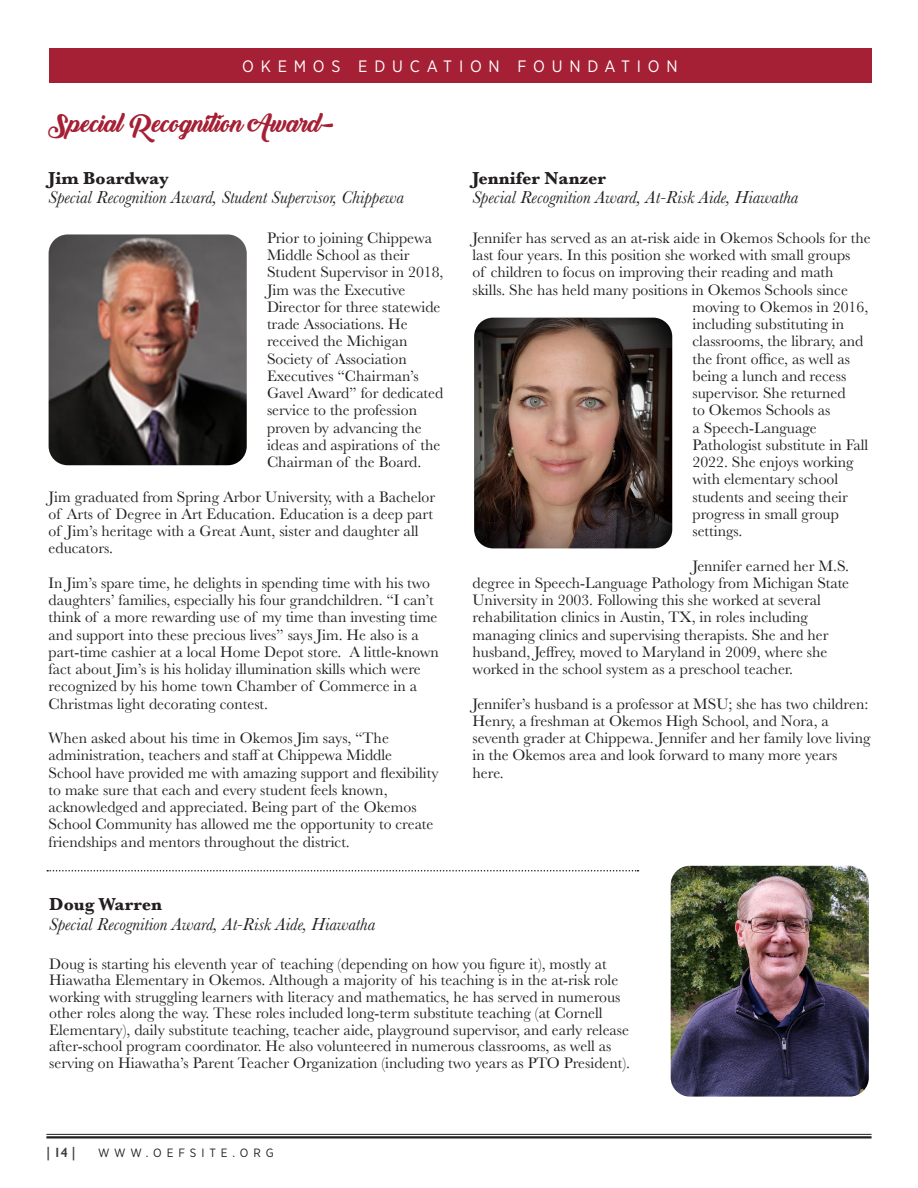
<style>
.page{position:relative;width:918px;height:1188px;background:#fff}
.page>*{position:absolute;margin:0;border:0;box-sizing:border-box;transform-origin:0 0}
.t1{font:24px "Backto Black Bold Demo";color:#a62035}
.t2{font:italic 18px "Baskerville";color:#231f20}
.t3{font:700 18px "Baskerville";color:#231f20}
.t4{font:16.5px "Gotham Narrow";letter-spacing:.41em;color:#fff}
.t5{font:15.75px/17.2px "Baskerville";color:#231f20}
.t6{font:600 13.5px "Gill Sans";color:#3e3e3f}
.t7{font:12px "Gotham Narrow";letter-spacing:.41em;color:#231f20}
</style>
<div class="page">
<div style="left:49px;top:48px;width:823px;height:35px;background:#a62035"></div>
<hr style="left:46px;top:1134px;width:826px;height:1px;background:#231f20">
<hr style="left:46px;top:1136px;width:826px;height:2px;background:#231f20">
<img style="left:49px;top:234px;width:198px;height:231px">
<img style="left:474px;top:318px;width:198px;height:230px">
<img style="left:671px;top:866px;width:198px;height:231px">
<svg style="left:47px;top:870px;width:592px;height:2px"></svg>
<p class="t4" style="left:242px;top:56px;width:437px">OKEMOS EDUCATION FOUNDATION</p>
<p class="t1" style="left:49px;top:110px;width:287px">Special Recognition Award-</p>
<p class="t3" style="left:49px;top:165px;width:122px">Jim Boardway</p>
<p class="t2" style="left:49px;top:185px;width:357px">Special Recognition Award, Student Supervisor, Chippewa</p>
<p class="t5" style="left:267px;top:229px;width:178px">Prior to joining Chippewa<br>Middle School as their<br>Student Supervisor in 2018,<br>Jim was the Executive<br>Director for three statewide trade Associations. He received the Michigan<br>Society of Association<br>Executives “Chairman’s<br>Gavel Award” for dedicated service to the profession proven by advancing the ideas and aspirations of the<br>Chairman of the Board.</p>
<p class="t5" style="left:49px;top:488px;width:388px">Jim graduated from Spring Arbor University, with a Bachelor of Arts of Degree in Art Education. Education is a deep part of Jim’s heritage with a Great Aunt, sister and daughter all educators.</p>
<p class="t5" style="left:49px;top:574px;width:392px">In Jim’s spare time, he delights in spending time with his two daughters’ families, especially his four grandchildren. “I can’t think of a more rewarding use of my time than investing time and support into these precious lives” says Jim. He also is a part-time cashier at a local Home Depot store. A little-known fact about Jim’s is his holiday illumination skills which were recognized by his home town Chamber of Commerce in a Christmas light decorating contest.</p>
<p class="t5" style="left:49px;top:730px;width:392px">When asked about his time in Okemos Jim says, “The administration, teachers and staff at Chippewa Middle School have provided me with amazing support and flexibility to make sure that each and every student feels known, acknowledged and appreciated. Being part of the Okemos School Community has allowed me the opportunity to create friendships and mentors throughout the district.</p>
<p class="t3" style="left:472px;top:165px;width:135px">Jennifer Nanzer</p>
<p class="t2" style="left:472px;top:185px;width:327px">Special Recognition Award, At-Risk Aide, Hiawatha</p>
<p class="t5" style="left:472px;top:229px;width:400px">Jennifer has served as an at-risk aide in Okemos Schools for the</p>
<p class="t5" style="left:472px;top:247px;width:379px">last four years. In this position she worked with small groups</p>
<p class="t5" style="left:472px;top:264px;width:363px">of children to focus on improving their reading and math</p>
<p class="t5" style="left:472px;top:281px;width:377px">skills. She has held many positions in Okemos Schools since</p>
<p class="t5" style="left:693px;top:298px;width:177px">moving to Okemos in 2016,</p>
<p class="t5" style="left:693px;top:316px;width:153px">including substituting in</p>
<p class="t5" style="left:693px;top:333px;width:172px">classrooms, the library, and</p>
<p class="t5" style="left:693px;top:350px;width:159px">the front office, as well as</p>
<p class="t5" style="left:693px;top:367px;width:155px">being a lunch and recess</p>
<p class="t5" style="left:693px;top:385px;width:155px">supervisor. She returned</p>
<p class="t5" style="left:693px;top:402px;width:139px">to Okemos Schools as</p>
<p class="t5" style="left:693px;top:419px;width:126px">a Speech-Language</p>
<p class="t5" style="left:693px;top:436px;width:177px">Pathologist substitute in Fall</p>
<p class="t5" style="left:693px;top:454px;width:163px">2022. She enjoys working</p>
<p class="t5" style="left:693px;top:471px;width:147px">with elementary school</p>
<p class="t5" style="left:693px;top:488px;width:157px">students and seeing their</p>
<p class="t5" style="left:693px;top:505px;width:148px">progress in small group</p>
<p class="t5" style="left:693px;top:523px;width:51px">settings.</p>
<p class="t5" style="left:472px;top:557px;width:378px;text-indent:220px">Jennifer earned her M.S. degree in Speech-Language Pathology from Michigan State University in 2003. Following this she worked at several rehabilitation clinics in Austin, TX, in roles including managing clinics and supervising therapists. She and her husband, Jeffrey, moved to Maryland in 2009, where she worked in the school system as a preschool teacher.</p>
<p class="t5" style="left:472px;top:695px;width:400px">Jennifer’s husband is a professor at MSU; she has two children:<br>Henry, a freshman at Okemos High School, and Nora, a seventh grader at Chippewa. Jennifer and her family love living in the Okemos area and look forward to many more years here.</p>
<p class="t3" style="left:49px;top:892px;width:114px">Doug Warren</p>
<p class="t2" style="left:49px;top:912px;width:327px">Special Recognition Award, At-Risk Aide, Hiawatha</p>
<p class="t5" style="left:49px;top:956px;width:582px;line-height:16.5px">Doug is starting his eleventh year of teaching (depending on how you figure it), mostly at Hiawatha Elementary in Okemos. Although a majority of his teaching is in the at-risk role working with struggling learners with literacy and mathematics, he has served in numerous other roles along the way. These roles included long-term substitute teaching (at Cornell Elementary), daily substitute teaching, teacher aide, playground supervisor, and early release after-school program coordinator. He also volunteered in numerous classrooms, as well as serving on Hiawatha’s Parent Teacher Organization (including two years as PTO President).</p>
<p class="t6" style="left:46px;top:1144px;width:31px">| 14 |</p>
<p class="t7" style="left:98px;top:1145px;width:177px">WWW.OEFSITE.ORG</p>
</div>
